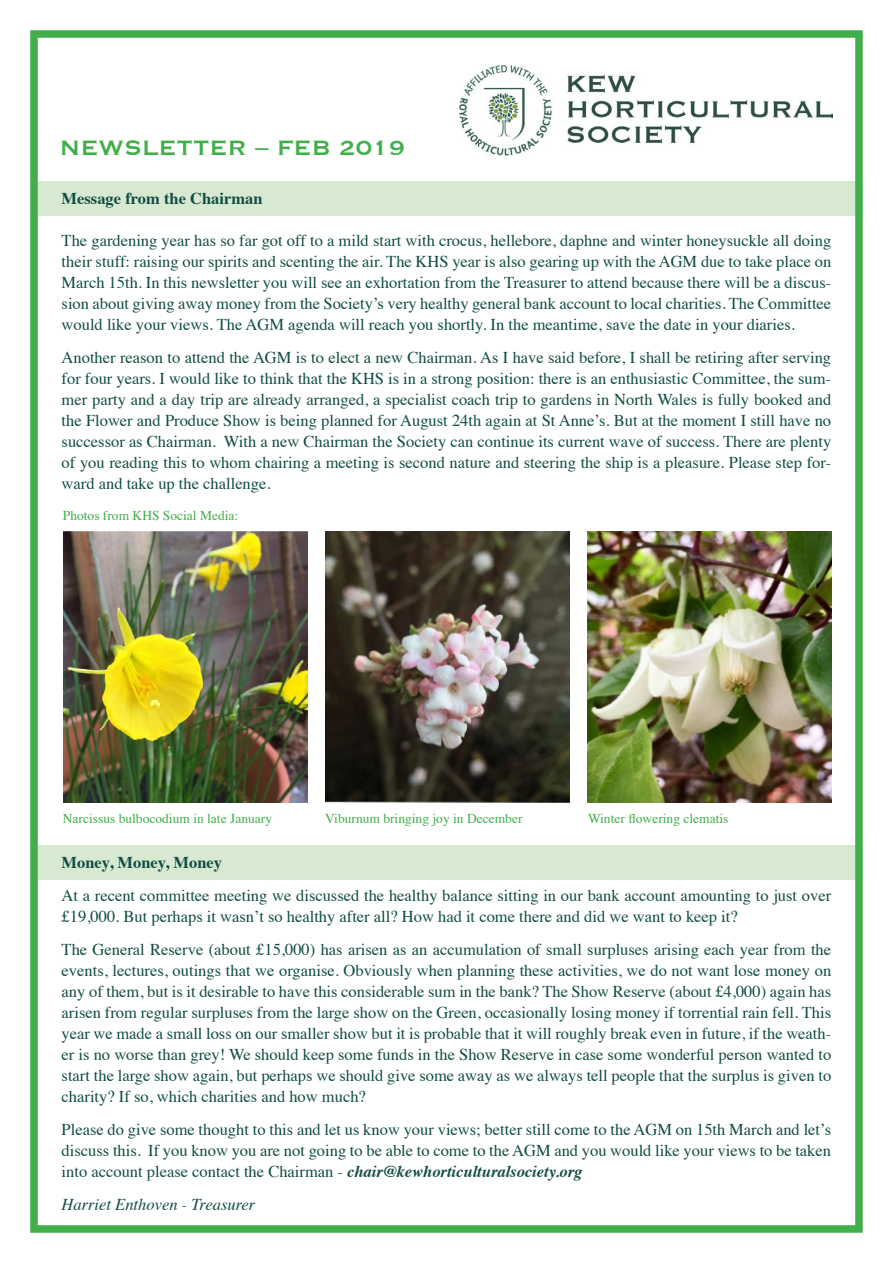
<style>
.page{position:relative;width:893px;height:1263px;background:#fff}
.page>*{position:absolute;margin:0;border:0;box-sizing:border-box;transform-origin:0 0}
.t1{font:27px "Copperplate";color:#40ae49}
.t2{font:16.5px/21px "Times";color:#114d43;text-align:justify}
.t3{font:700 16.5px "Times";color:#114d43}
.t4{font:italic 16.5px "Times";color:#114d43}
.t5{font:13.5px "Times";color:#40ae49}
.s1{font-weight:700;font-style:italic}
</style>
<div class="page">
<div style="left:34px;top:181px;width:825px;height:34px;background:#d8e9d2"></div>
<div style="left:34px;top:846px;width:825px;height:34px;background:#d8e9d2"></div>
<div style="left:30px;top:30px;width:833px;height:1203px;border:8px solid #40ae49"></div>
<img style="left:459px;top:65px;width:374px;height:91px">
<img style="left:63px;top:531px;width:245px;height:272px">
<img style="left:587px;top:531px;width:245px;height:272px">
<img style="left:325px;top:531px;width:245px;height:272px">
<p class="t1" style="left:60px;top:130px;width:347px">NEWSLETTER – FEB 2019</p>
<p class="t3" style="left:62px;top:183px;width:202px">Message from the Chairman</p>
<p class="t2" style="left:62px;top:229px;width:771px">The gardening year has so far got off to a mild start with crocus, hellebore, daphne and winter honeysuckle all doing their stuff: raising our spirits and scenting the air. The KHS year is also gearing up with the AGM due to take place on March 15th. In this newsletter you will see an exhortation from the Treasurer to attend because there will be a discus&shy;sion about giving away money from the Society’s very healthy general bank account to local charities. The Committee would like your views. The AGM agenda will reach you shortly. In the meantime, save the date in your diaries.</p>
<p class="t2" style="left:62px;top:346px;width:771px">Another reason to attend the AGM is to elect a new Chairman. As I have said before, I shall be retiring after serving for four years. I would like to think that the KHS is in a strong position: there is an enthusiastic Committee, the sum&shy;mer party and a day trip are already arranged, a specialist coach trip to gardens in North Wales is fully booked and the Flower and Produce Show is being planned for August 24th again at St Anne’s. But at the moment I still have no successor as Chairman. With a new Chairman the Society can continue its current wave of success. There are plenty of you reading this to whom chairing a meeting is second nature and steering the ship is a pleasure. Please step for&shy;ward and take up the challenge.</p>
<p class="t5" style="left:63px;top:502px;width:177px">Photos from KHS Social Media:</p>
<p class="t5" style="left:63px;top:805px;width:211px">Narcissus bulbocodium in late January</p>
<p class="t5" style="left:325px;top:805px;width:199px">Viburnum bringing joy in December</p>
<p class="t5" style="left:588px;top:805px;width:142px">Winter flowering clematis</p>
<p class="t3" style="left:62px;top:846px;width:162px">Money, Money, Money</p>
<p class="t2" style="left:62px;top:883px;width:771px">At a recent committee meeting we discussed the healthy balance sitting in our bank account amounting to just over £19,000. But perhaps it wasn’t so healthy after all? How had it come there and did we want to keep it?</p>
<p class="t2" style="left:62px;top:937px;width:771px">The General Reserve (about £15,000) has arisen as an accumulation of small surpluses arising each year from the events, lectures, outings that we organise. Obviously when planning these activities, we do not want lose money on any of them, but is it desirable to have this considerable sum in the bank? The Show Reserve (about £4,000) again has arisen from regular surpluses from the large show on the Green, occasionally losing money if torrential rain fell. This year we made a small loss on our smaller show but it is probable that it will roughly break even in future, if the weath&shy;er is no worse than grey! We should keep some funds in the Show Reserve in case some wonderful person wanted to start the large show again, but perhaps we should give some away as we always tell people that the surplus is given to charity? If so, which charities and how much?</p>
<p class="t2" style="left:62px;top:1117px;width:771px">Please do give some thought to this and let us know your views; better still come to the AGM on 15th March and let’s discuss this. If you know you are not going to be able to come to the AGM and you would like your views to be taken into account please contact the Chairman - <span class="s1">chair@kewhorticulturalsociety.org</span></p>
<p class="t4" style="left:62px;top:1190px;width:195px">Harriet Enthoven - Treasurer</p>
</div>
